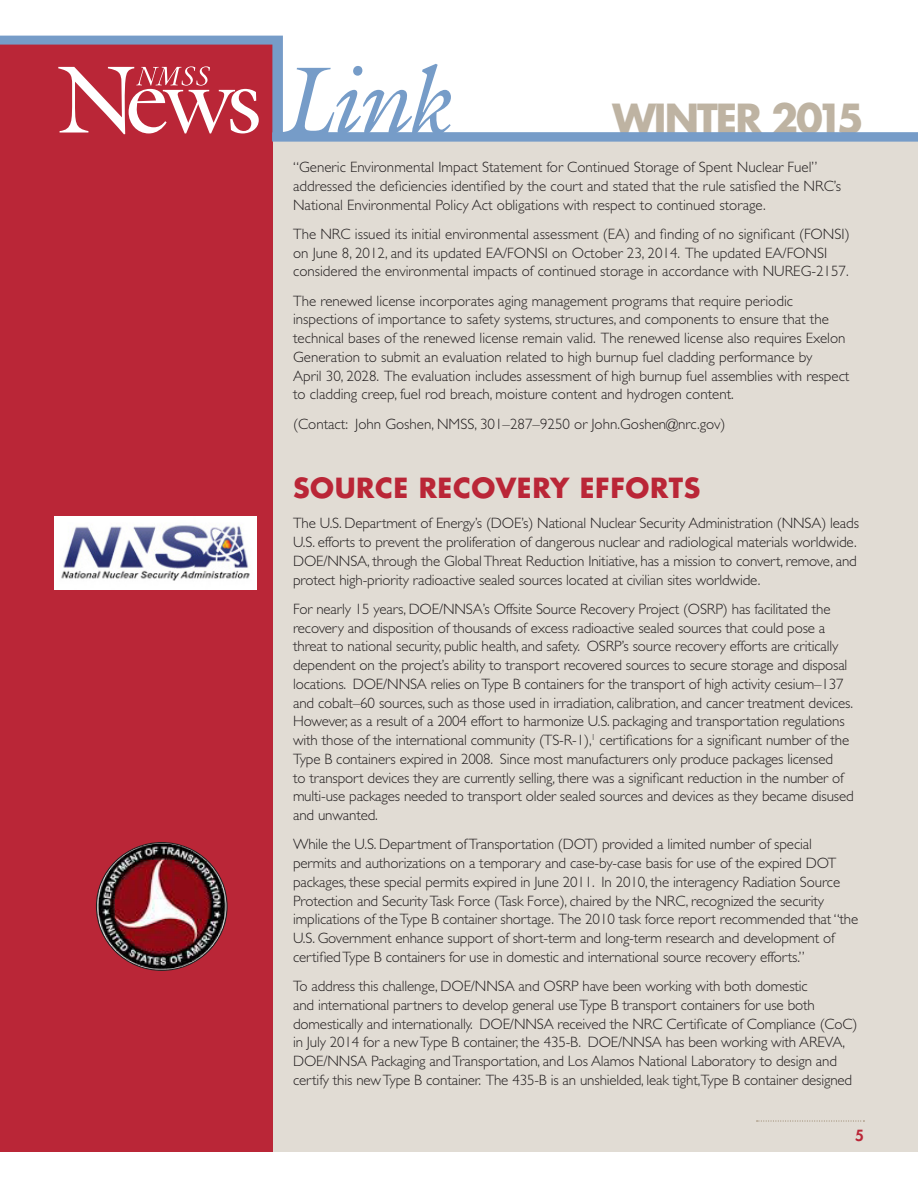
<style>
.page{position:relative;width:918px;height:1188px;background:#fff}
.page>*{position:absolute;margin:0;border:0;box-sizing:border-box;transform-origin:0 0}
.t1{font:700 39px "Futura Std";letter-spacing:-.05em;color:#beb3a2}
.Medium_Head{font:700 27px "Futura Std";letter-spacing:.02em;color:#ba2637}
.BODY_TEXT_1{font:300 15px/18.8px "Gill Sans Std";letter-spacing:-.01em;color:#231f20}
.Continued{font:800 15px "Futura Std";color:#ba2637}
</style>
<div class="page">
<div style="left:0;top:141px;width:918px;height:1011px;background:#e1dcd4"></div>
<div style="left:0;top:40px;width:272px;height:1112px;background:#ba2637"></div>
<svg style="left:0;top:36px;width:436px;height:99px"></svg>
<svg style="left:272px;top:64px;width:646px;height:77px"></svg>
<svg style="left:757px;top:1120px;width:107px;height:2px"></svg>
<svg style="left:58px;top:66px;width:201px;height:68px"></svg>
<img style="left:96px;top:843px;width:130px;height:127px">
<img style="left:54px;top:516px;width:203px;height:74px">
<h1 class="t1" style="left:612px;top:92px;width:253px">WINTER 2015</h1>
<p class="BODY_TEXT_1" style="left:293px;top:158px;width:550px">“Generic Environmental Impact Statement for Continued Storage of Spent Nuclear Fuel” addressed the deficiencies identified by the court and stated that the rule satisfied the NRC’s<br>National Environmental Policy Act obligations with respect to continued storage.</p>
<p class="BODY_TEXT_1" style="left:293px;top:225px;width:558px">The NRC issued its initial environmental assessment (EA) and finding of no significant (FONSI) on June 8, 2012, and its updated EA/FONSI on October 23, 2014. The updated EA/FONSI considered the environmental impacts of continued storage in accordance with NUREG-2157.</p>
<p class="BODY_TEXT_1" style="left:293px;top:292px;width:558px">The renewed license incorporates aging management programs that require periodic inspections of importance to safety systems, structures, and components to ensure that the technical bases of the renewed license remain valid. The renewed license also requires Exelon Generation to submit an evaluation related to high burnup fuel cladding performance by<br>April 30, 2028. The evaluation includes assessment of high burnup fuel assemblies with respect to cladding creep, fuel rod breach, moisture content and hydrogen content.</p>
<p class="BODY_TEXT_1" style="left:293px;top:415px;width:434px">(Contact: John Goshen, NMSS, 301–287–9250 or John.Goshen@nrc.gov)</p>
<p class="Medium_Head" style="left:293px;top:470px;width:409px">SOURCE RECOVERY EFFORTS</p>
<p class="BODY_TEXT_1" style="left:293px;top:514px;width:567px">The U.S. Department of Energy’s (DOE’s) National Nuclear Security Administration (NNSA) leads U.S. efforts to prevent the proliferation of dangerous nuclear and radiological materials worldwide.<br>DOE/NNSA, through the Global Threat Reduction Initiative, has a mission to convert, remove, and protect high-priority radioactive sealed sources located at civilian sites worldwide.</p>
<p class="BODY_TEXT_1" style="left:293px;top:600px;width:562px">For nearly 15 years, DOE/NNSA’s Offsite Source Recovery Project (OSRP) has facilitated the recovery and disposition of thousands of excess radioactive sealed sources that could pose a threat to national security, public health, and safety. OSRP’s source recovery efforts are critically dependent on the project’s ability to transport recovered sources to secure storage and disposal locations. DOE/NNSA relies on Type B containers for the transport of high activity cesium–137 and cobalt–60 sources, such as those used in irradiation, calibration, and cancer treatment devices.<br>However, as a result of a 2004 effort to harmonize U.S. packaging and transportation regulations with those of the international community (TS-R-1),<sup>1</sup> certifications for a significant number of the Type B containers expired in 2008. Since most manufacturers only produce packages licensed<br>to transport devices they are currently selling, there was a significant reduction in the number of multi-use packages needed to transport older sealed sources and devices as they became disused and unwanted.</p>
<p class="BODY_TEXT_1" style="left:293px;top:835px;width:567px">While the U.S. Department of Transportation (DOT) provided a limited number of special permits and authorizations on a temporary and case-by-case basis for use of the expired DOT packages, these special permits expired in June 2011. In 2010, the interagency Radiation Source Protection and Security Task Force (Task Force), chaired by the NRC, recognized the security implications of the Type B container shortage. The 2010 task force report recommended that “the U.S. Government enhance support of short-term and long-term research and development of certified Type B containers for use in domestic and international source recovery efforts.”</p>
<p class="BODY_TEXT_1" style="left:293px;top:977px;width:566px">To address this challenge, DOE/NNSA and OSRP have been working with both domestic<br>and international partners to develop general use Type B transport containers for use both domestically and internationally. DOE/NNSA received the NRC Certificate of Compliance (CoC) in July 2014 for a new Type B container, the 435-B. DOE/NNSA has been working with AREVA, DOE/NNSA Packaging and Transportation, and Los Alamos National Laboratory to design and certify this new Type B container. The 435-B is an unshielded, leak tight,Type B container designed</p>
<p class="Continued" style="left:855px;top:1126px;width:10px">5</p>
</div>
